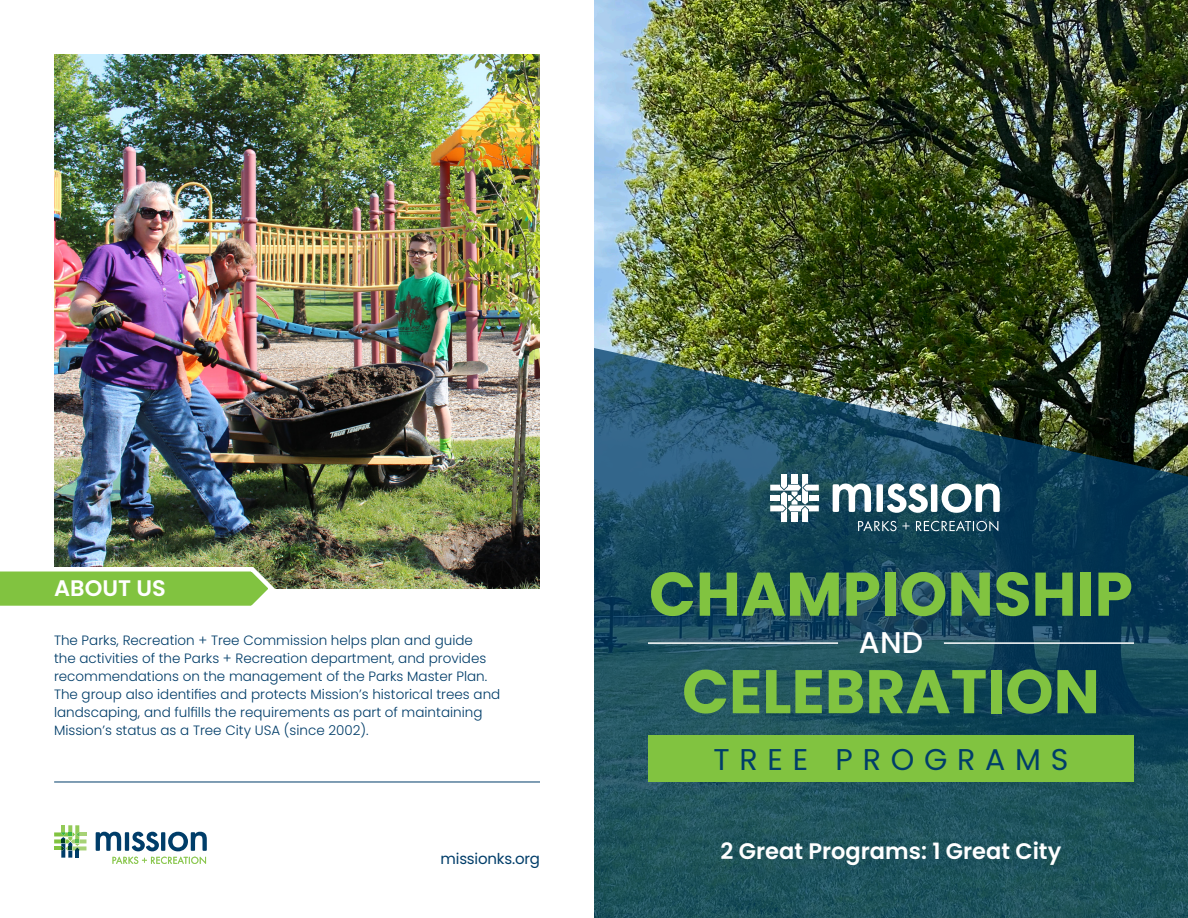
<style>
.page{position:relative;width:1188px;height:918px;background:#fff}
.page>*{position:absolute;margin:0;border:0;box-sizing:border-box;transform-origin:0 0}
.t1{font:700 61.5px "Poppins";color:#81c340}
.t2{font:30px "Poppins";letter-spacing:.325em;color:#003d69}
.t3{font:500 30px "Poppins";color:#fff}
.t4{font:600 22.5px "Poppins";color:#fff}
.t5{font:15px "Poppins";letter-spacing:-.015em;color:#003d69}
.t6{font:300 13.5px/18px "Poppins";color:#003d69}
</style>
<div class="page">
<img style="left:594px;top:0;width:594px;height:348px">
<svg style="left:594px;top:348px;width:594px;height:570px;background:#1e4c59"></svg>
<svg style="left:833px;top:484px;width:167px;height:29px"></svg>
<svg style="left:858px;top:521px;width:52px;height:10px"></svg>
<svg style="left:916px;top:521px;width:82px;height:10px"></svg>
<svg style="left:770px;top:474px;width:49px;height:48px"></svg>
<img style="left:54px;top:54px;width:486px;height:535px">
<svg style="left:54px;top:825px;width:32px;height:33px"></svg>
<svg style="left:96px;top:832px;width:111px;height:19px"></svg>
<svg style="left:112px;top:857px;width:94px;height:7px"></svg>
<hr style="left:54px;top:782px;width:486px;height:1px;background:#003d69">
<hr style="left:648px;top:642px;width:190px;height:2px;background:#fff">
<hr style="left:944px;top:642px;width:190px;height:2px;background:#fff">
<div style="left:648px;top:735px;width:486px;height:47px;background:#81c340"></div>
<svg style="left:0;top:563px;width:278px;height:43px;background:#94c660"></svg>
<p class="t4" style="left:54px;top:575px;width:113px">ABOUT US</p>
<p class="t6" style="left:54px;top:632px;width:448px">The Parks, Recreation + Tree Commission helps plan and guide<br>the activities of the Parks + Recreation department, and provides recommendations on the management of the Parks Master Plan.<br>The group also identifies and protects Mission’s historical trees and landscaping, and fulfills the requirements as part of maintaining Mission’s status as a Tree City USA (since 2002).</p>
<p class="t1" style="left:649px;top:559px;width:486px">CHAMPIONSHIP</p>
<p class="t3" style="left:859px;top:625px;width:66px">AND</p>
<p class="t1" style="left:682px;top:656px;width:419px">CELEBRATION</p>
<p class="t2" style="left:714px;top:742px;width:356px">TREE PROGRAMS</p>
<p class="t5" style="left:441px;top:850px;width:101px">missionks.org</p>
<p class="t4" style="left:721px;top:838px;width:342px">2 Great Programs: 1 Great City</p>
</div>
